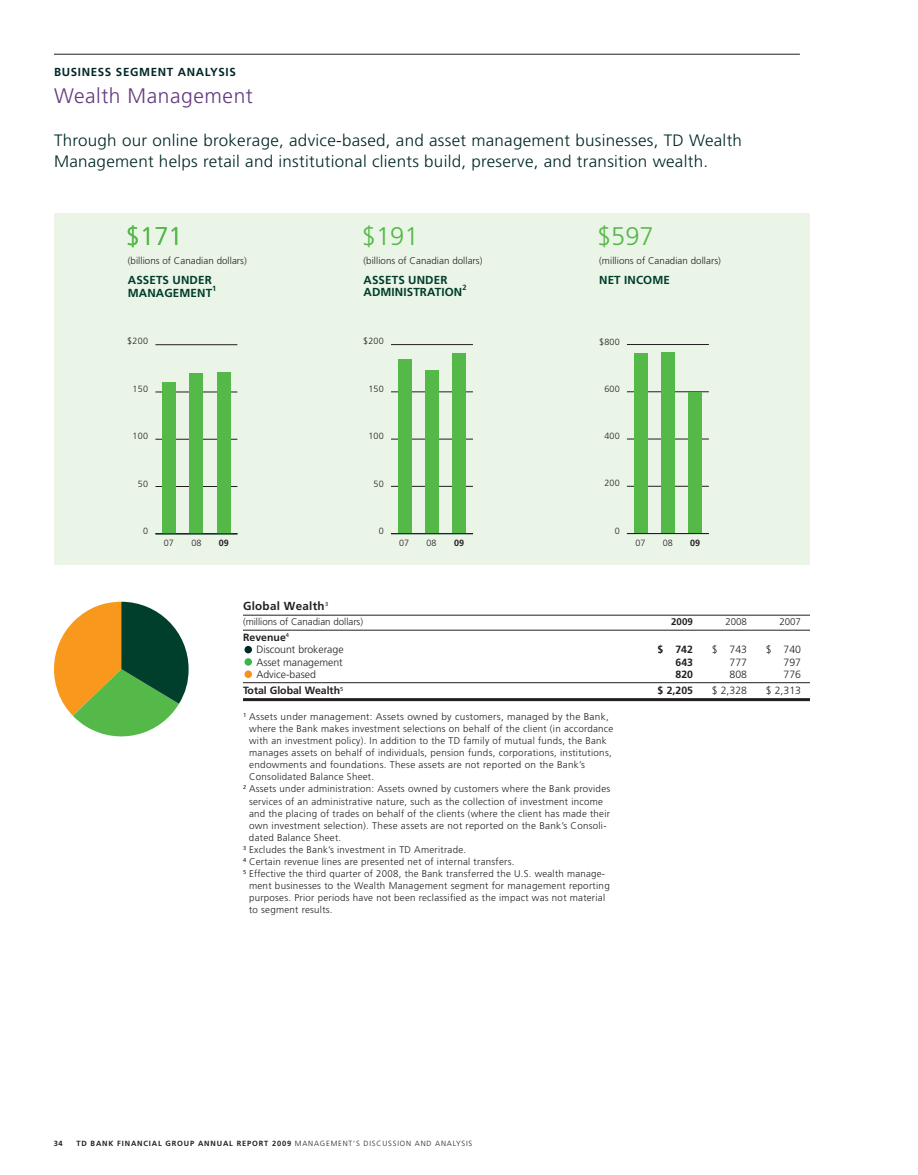
<style>
.page{position:relative;width:918px;height:1175px;background:#fff}
.page>*{position:absolute;margin:0;border:0;box-sizing:border-box;transform-origin:0 0}
.t1{font:300 25.5px "Frutiger";color:#54b847}
.t2{font:300 25.5px "Frutiger";color:#54b948}
.t3{font:300 21px "Frutiger";letter-spacing:.025em;color:#643b81}
.t4{font:300 16.5px/21px "Frutiger";letter-spacing:.015em;color:#002827}
.t5{font:700 11.7px "Frutiger";letter-spacing:.055em;color:#002827}
.t6{font:700 11.7px/12.8px "Frutiger";letter-spacing:.01em;color:#003d2a}
.t7{font:700 11.7px "Frutiger";letter-spacing:.025em;color:#231f20}
.t8{font:700 11.55px/12.8px "Frutiger";letter-spacing:.01em;color:#003d2a}
.t9{font:300 10.5px/12.3px "Frutiger";color:#231f20}
.t10{font:700 10.5px "Frutiger";color:#231f20}
.t11{font:300 9.75px "Frutiger";letter-spacing:.025em;color:#231f20}
.t12{font:300 9.75px "Frutiger";letter-spacing:.005em;color:#231f20}
.t13{font:300 9.75px "Frutiger";color:#231f20}
.t14{font:700 9.75px "Frutiger";color:#231f20}
.t15{font:300 9px "Frutiger";letter-spacing:.03em;color:#231f20}
.t16{font:700 9px "Frutiger";color:#231f20}
.t17{font:700 7.5px "Frutiger";letter-spacing:.11em;color:#231f20}
.t18{font:700 7.5px "Frutiger";color:#003d2a}
.s1{font-weight:700}
.s2{font-weight:300}
</style>
<div class="page">
<hr style="left:243px;top:615px;width:567px;height:1px;background:#231f20">
<hr style="left:243px;top:630px;width:567px;height:1px;background:#231f20">
<hr style="left:243px;top:682px;width:567px;height:1px;background:#231f20">
<hr style="left:243px;top:698px;width:567px;height:3px;background:#231f20">
<div style="left:244px;top:646px;width:8px;height:7px;background:#002827;border-radius:50%"></div>
<div style="left:244px;top:670px;width:8px;height:8px;background:#f7901e;border-radius:50%"></div>
<div style="left:244px;top:658px;width:8px;height:7px;background:#39b54a;border-radius:50%"></div>
<svg style="left:54px;top:602px;width:135px;height:135px"></svg>
<div style="left:54px;top:213px;width:756px;height:351px;background:#eaf4e7"></div>
<hr style="left:155px;top:486px;width:82px;height:1px;background:#231f20">
<hr style="left:155px;top:439px;width:82px;height:1px;background:#231f20">
<hr style="left:155px;top:392px;width:82px;height:1px;background:#231f20">
<hr style="left:155px;top:344px;width:82px;height:1px;background:#231f20">
<div style="left:217px;top:372px;width:14px;height:162px;background:#54b948"></div>
<div style="left:190px;top:373px;width:13px;height:161px;background:#54b948"></div>
<div style="left:162px;top:382px;width:14px;height:152px;background:#54b948"></div>
<hr style="left:155px;top:533px;width:82px;height:1px;background:#231f20">
<hr style="left:391px;top:486px;width:82px;height:1px;background:#231f20">
<hr style="left:391px;top:439px;width:82px;height:1px;background:#231f20">
<hr style="left:391px;top:391px;width:82px;height:1px;background:#231f20">
<hr style="left:391px;top:344px;width:82px;height:1px;background:#231f20">
<div style="left:452px;top:353px;width:14px;height:180px;background:#54b948"></div>
<div style="left:425px;top:370px;width:14px;height:163px;background:#54b948"></div>
<div style="left:398px;top:359px;width:13px;height:174px;background:#54b948"></div>
<hr style="left:391px;top:533px;width:82px;height:1px;background:#231f20">
<hr style="left:627px;top:486px;width:82px;height:1px;background:#231f20">
<hr style="left:627px;top:439px;width:82px;height:1px;background:#231f20">
<hr style="left:627px;top:391px;width:82px;height:1px;background:#231f20">
<hr style="left:627px;top:344px;width:82px;height:1px;background:#231f20">
<div style="left:688px;top:392px;width:14px;height:141px;background:#54b948"></div>
<div style="left:661px;top:352px;width:14px;height:181px;background:#54b948"></div>
<div style="left:634px;top:353px;width:13px;height:180px;background:#54b948"></div>
<hr style="left:627px;top:533px;width:82px;height:1px;background:#231f20">
<hr style="left:54px;top:54px;width:746px;height:1px;background:#231f20">
<p class="t5" style="left:54px;top:67px;width:183px">BUSINESS SEGMENT ANALYSIS</p>
<h2 class="t3" style="left:54px;top:87px;width:200px">Wealth Management</h2>
<h3 class="t4" style="left:54px;top:131px;width:690px">Through our online brokerage, advice-based, and asset management businesses, TD Wealth<br>Management helps retail and institutional clients build, preserve, and transition wealth.</h3>
<h1 class="t2" style="left:126px;top:226px;width:58px">$171</h1>
<h1 class="t1" style="left:362px;top:226px;width:58px">$191</h1>
<h1 class="t1" style="left:597px;top:226px;width:58px">$597</h1>
<p class="t12" style="left:128px;top:257px;width:120px">(billions of Canadian dollars)</p>
<p class="t6" style="left:128px;top:274px;width:86px">ASSETS UNDER<br>MANAGEMENT</p>
<p class="t18" style="left:212px;top:285px;width:6px">1</p>
<p class="t12" style="left:364px;top:257px;width:120px">(billions of Canadian dollars)</p>
<p class="t8" style="left:364px;top:274px;width:100px">ASSETS UNDER<br>ADMINISTRATION</p>
<p class="t18" style="left:462px;top:285px;width:6px">2</p>
<p class="t12" style="left:599px;top:257px;width:123px">(millions of Canadian dollars)</p>
<p class="t8" style="left:599px;top:274px;width:72px">NET INCOME</p>
<p class="t15" style="left:127px;top:338px;width:22px">$200</p>
<p class="t15" style="left:363px;top:338px;width:22px">$200</p>
<p class="t15" style="left:599px;top:338px;width:22px">$800</p>
<p class="t15" style="left:133px;top:385px;width:17px">150</p>
<p class="t15" style="left:368px;top:385px;width:17px">150</p>
<p class="t15" style="left:604px;top:385px;width:17px">600</p>
<p class="t15" style="left:133px;top:432px;width:17px">100</p>
<p class="t15" style="left:368px;top:432px;width:17px">100</p>
<p class="t15" style="left:604px;top:432px;width:17px">400</p>
<p class="t15" style="left:138px;top:480px;width:12px">50</p>
<p class="t15" style="left:374px;top:480px;width:12px">50</p>
<p class="t15" style="left:604px;top:479px;width:17px">200</p>
<p class="t15" style="left:143px;top:527px;width:7px">0</p>
<p class="t15" style="left:379px;top:527px;width:7px">0</p>
<p class="t15" style="left:615px;top:527px;width:7px">0</p>
<p class="t15" style="left:164px;top:539px;width:12px">07</p>
<p class="t15" style="left:191px;top:539px;width:12px">08</p>
<p class="t16" style="left:219px;top:539px;width:12px">09</p>
<p class="t15" style="left:399px;top:539px;width:12px">07</p>
<p class="t15" style="left:427px;top:539px;width:12px">08</p>
<p class="t16" style="left:454px;top:539px;width:12px">09</p>
<p class="t15" style="left:635px;top:539px;width:12px">07</p>
<p class="t15" style="left:663px;top:539px;width:12px">08</p>
<p class="t16" style="left:690px;top:539px;width:12px">09</p>
<p class="t7" style="left:243px;top:601px;width:87px">Global Wealth<sup>3</sup></p>
<p class="t13" style="left:243px;top:618px;width:122px">(millions of Canadian dollars)</p>
<p class="t14" style="left:671px;top:618px;width:23px">2009</p>
<p class="t11" style="left:725px;top:618px;width:23px">2008</p>
<p class="t11" style="left:779px;top:618px;width:23px">2007</p>
<p class="t9" style="left:256px;top:632px;width:89px;text-indent:-13px"><span class="s1">Revenue</span><sup>4<br></sup>Discount brokerage</p>
<p class="t10" style="left:658px;top:645px;width:37px">$ 742</p>
<p class="t9" style="left:712px;top:644px;width:37px">$ 743</p>
<p class="t9" style="left:766px;top:644px;width:37px">$ 740</p>
<p class="t9" style="left:256px;top:656px;width:88px">Asset management</p>
<p class="t10" style="left:676px;top:658px;width:19px">643</p>
<p class="t9" style="left:730px;top:656px;width:19px">777</p>
<p class="t9" style="left:784px;top:656px;width:19px">797</p>
<p class="t9" style="left:256px;top:669px;width:61px">Advice-based</p>
<p class="t10" style="left:676px;top:670px;width:19px">820</p>
<p class="t9" style="left:730px;top:669px;width:19px">808</p>
<p class="t9" style="left:784px;top:669px;width:19px">776</p>
<p class="t10" style="left:243px;top:685px;width:102px">Total Global Wealth<sup>5</sup></p>
<p class="t10" style="left:658px;top:685px;width:37px">$ 2,205</p>
<p class="t9" style="left:712px;top:684px;width:37px">$ 2,328</p>
<p class="t9" style="left:766px;top:684px;width:37px">$ 2,313</p>
<p class="t11" style="left:243px;top:713px;width:367px"><sup>1</sup> Assets under management: Assets owned by customers, managed by the Bank,</p>
<p class="t11" style="left:249px;top:725px;width:366px">where the Bank makes investment selections on behalf of the client (in accordance</p>
<p class="t11" style="left:249px;top:737px;width:359px">with an investment policy). In addition to the TD family of mutual funds, the Bank</p>
<p class="t11" style="left:249px;top:749px;width:364px">manages assets on behalf of individuals, pension funds, corporations, institutions,</p>
<p class="t11" style="left:249px;top:761px;width:337px">endowments and foundations. These assets are not reported on the Bank’s</p>
<p class="t11" style="left:249px;top:773px;width:127px">Consolidated Balance Sheet.</p>
<p class="t11" style="left:243px;top:785px;width:369px"><sup>2</sup> Assets under administration: Assets owned by customers where the Bank provides</p>
<p class="t11" style="left:249px;top:797px;width:356px">services of an administrative nature, such as the collection of investment income</p>
<p class="t11" style="left:249px;top:809px;width:363px">and the placing of trades on behalf of the clients (where the client has made their</p>
<p class="t11" style="left:249px;top:821px;width:359px">own investment selection). These assets are not reported on the Bank’s Consoli-</p>
<p class="t11" style="left:249px;top:833px;width:94px">dated Balance Sheet.</p>
<p class="t11" style="left:243px;top:845px;width:225px"><sup>3</sup> Excludes the Bank’s investment in TD Ameritrade.</p>
<p class="t11" style="left:243px;top:857px;width:273px"><sup>4</sup> Certain revenue lines are presented net of internal transfers.</p>
<p class="t11" style="left:243px;top:869px;width:364px"><sup>5</sup> Effective the third quarter of 2008, the Bank transferred the U.S. wealth manage-</p>
<p class="t11" style="left:249px;top:881px;width:362px">ment businesses to the Wealth Management segment for management reporting</p>
<p class="t11" style="left:249px;top:893px;width:358px">purposes. Prior periods have not been reclassified as the impact was not material</p>
<p class="t11" style="left:249px;top:905px;width:85px">to segment results.</p>
<p class="t17" style="left:54px;top:1140px;width:10px">34</p>
<p class="t17" style="left:76px;top:1140px;width:397px">TD BANK FINANCIAL GROUP ANNUAL REPORT 2009 <span class="s2">MANAGEMENT’S DISCUSSION AND ANALYSIS</span></p>
</div>
